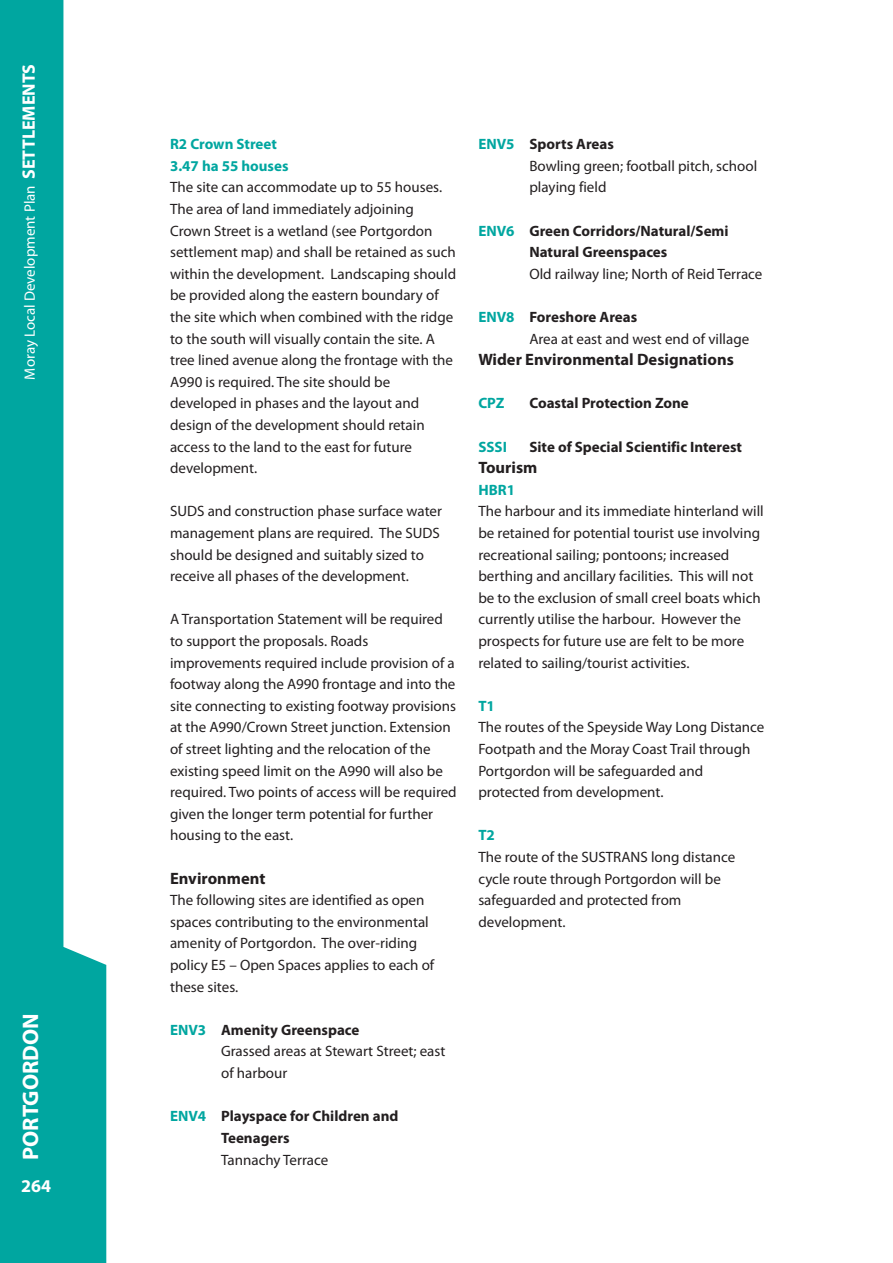
<style>
.page{position:relative;width:893px;height:1263px;background:#fff}
.page>*{position:absolute;margin:0;border:0;box-sizing:border-box;transform-origin:0 0}
.t1{font:700 22.5px "Myriad Pro";color:#fff}
.t2{font:700 18px "Myriad Pro";color:#fff}
.t3{font:700 16.5px "Myriad Pro";color:#231f20}
.t4{font:15px/21.6px "Myriad Pro";color:#231f20}
.t5{font:700 15px/21.6px "Myriad Pro";color:#231f20}
.t6{font:700 15px/21.6px "Myriad Pro";color:#00a6a0}
.t7{font:15px "Myriad Pro";color:#fff}
.s1{font-weight:700;font-size:18px}
.s2{font-weight:700;color:#00a6a0}
.s3{font-weight:700}
.s4{color:#00a6a0}
</style>
<div class="page">
<svg style="left:0;top:0;width:106px;height:1263px;fill:#00a6a0"></svg>
<p class="t7" style="left:24px;top:380px;width:317px;rotate:-90deg">Moray Local Development Plan <span class="s1">SETTLEMENTS</span></p>
<h1 class="t1" style="left:22px;top:1160px;width:148px;rotate:-90deg">PORTGORDON</h1>
<p class="t2" style="left:21px;top:1179px;width:31px">264</p>
<p class="t6" style="left:170px;top:135px;width:120px">R2 Crown Street<br>3.47 ha 55 houses</p>
<p class="t4" style="left:170px;top:178px;width:288px">The site can accommodate up to 55 houses.<br>The area of land immediately adjoining Crown Street is a wetland (see Portgordon settlement map) and shall be retained as such within the development. Landscaping should be provided along the eastern boundary of the site which when combined with the ridge to the south will visually contain the site. A tree lined avenue along the frontage with the A990 is required. The site should be developed in phases and the layout and design of the development should retain access to the land to the east for future development.</p>
<p class="t4" style="left:170px;top:502px;width:273px">SUDS and construction phase surface water management plans are required. The SUDS should be designed and suitably sized to receive all phases of the development.</p>
<p class="t4" style="left:170px;top:610px;width:288px">A Transportation Statement will be required to support the proposals. Roads improvements required include provision of a footway along the A990 frontage and into the site connecting to existing footway provisions at the A990/Crown Street junction. Extension of street lighting and the relocation of the existing speed limit on the A990 will also be required. Two points of access will be required given the longer term potential for further housing to the east.</p>
<p class="t3" style="left:170px;top:872px;width:97px">Environment</p>
<p class="t4" style="left:170px;top:891px;width:266px">The following sites are identified as open spaces contributing to the environmental amenity of Portgordon. The over-riding policy E5 – Open Spaces applies to each of these sites.</p>
<p class="t4" style="left:221px;top:1020px;width:226px;text-indent:-51px"><span class="s2">ENV3</span> <span class="s3">Amenity Greenspace<br></span>Grassed areas at Stewart Street; east of harbour</p>
<p class="t5" style="left:221px;top:1107px;width:179px;text-indent:-51px"><span class="s4">ENV4</span> Playspace for Children and<br>Teenagers</p>
<p class="t4" style="left:221px;top:1150px;width:109px">Tannachy Terrace</p>
<p class="t4" style="left:529px;top:135px;width:229px;text-indent:-51px"><span class="s2">ENV5</span> <span class="s3">Sports Areas<br></span>Bowling green; football pitch, school playing field</p>
<p class="t5" style="left:529px;top:221px;width:201px;text-indent:-51px"><span class="s4">ENV6</span> Green Corridors/Natural/Semi<br>Natural Greenspaces</p>
<p class="t4" style="left:529px;top:264px;width:235px">Old railway line; North of Reid Terrace</p>
<p class="t4" style="left:529px;top:307px;width:221px;text-indent:-51px"><span class="s2">ENV8</span> <span class="s3">Foreshore Areas<br></span>Area at east and west end of village</p>
<p class="t3" style="left:478px;top:353px;width:257px">Wider Environmental Designations</p>
<p class="t6" style="left:478px;top:394px;width:28px">CPZ</p>
<p class="t5" style="left:529px;top:394px;width:161px">Coastal Protection Zone</p>
<p class="t6" style="left:478px;top:437px;width:30px">SSSI</p>
<p class="t5" style="left:529px;top:437px;width:214px">Site of Special Scientific Interest</p>
<p class="t3" style="left:478px;top:461px;width:60px">Tourism</p>
<p class="t6" style="left:478px;top:480px;width:38px">HBR1</p>
<p class="t4" style="left:478px;top:502px;width:287px">The harbour and its immediate hinterland will be retained for potential tourist use involving recreational sailing; pontoons; increased berthing and ancillary facilities. This will not be to the exclusion of small creel boats which currently utilise the harbour. However the prospects for future use are felt to be more related to sailing/tourist activities.</p>
<p class="t6" style="left:478px;top:696px;width:18px">T1</p>
<p class="t4" style="left:478px;top:718px;width:288px">The routes of the Speyside Way Long Distance Footpath and the Moray Coast Trail through Portgordon will be safeguarded and protected from development.</p>
<p class="t6" style="left:478px;top:826px;width:18px">T2</p>
<p class="t4" style="left:478px;top:847px;width:258px">The route of the SUSTRANS long distance cycle route through Portgordon will be safeguarded and protected from development.</p>
</div>
